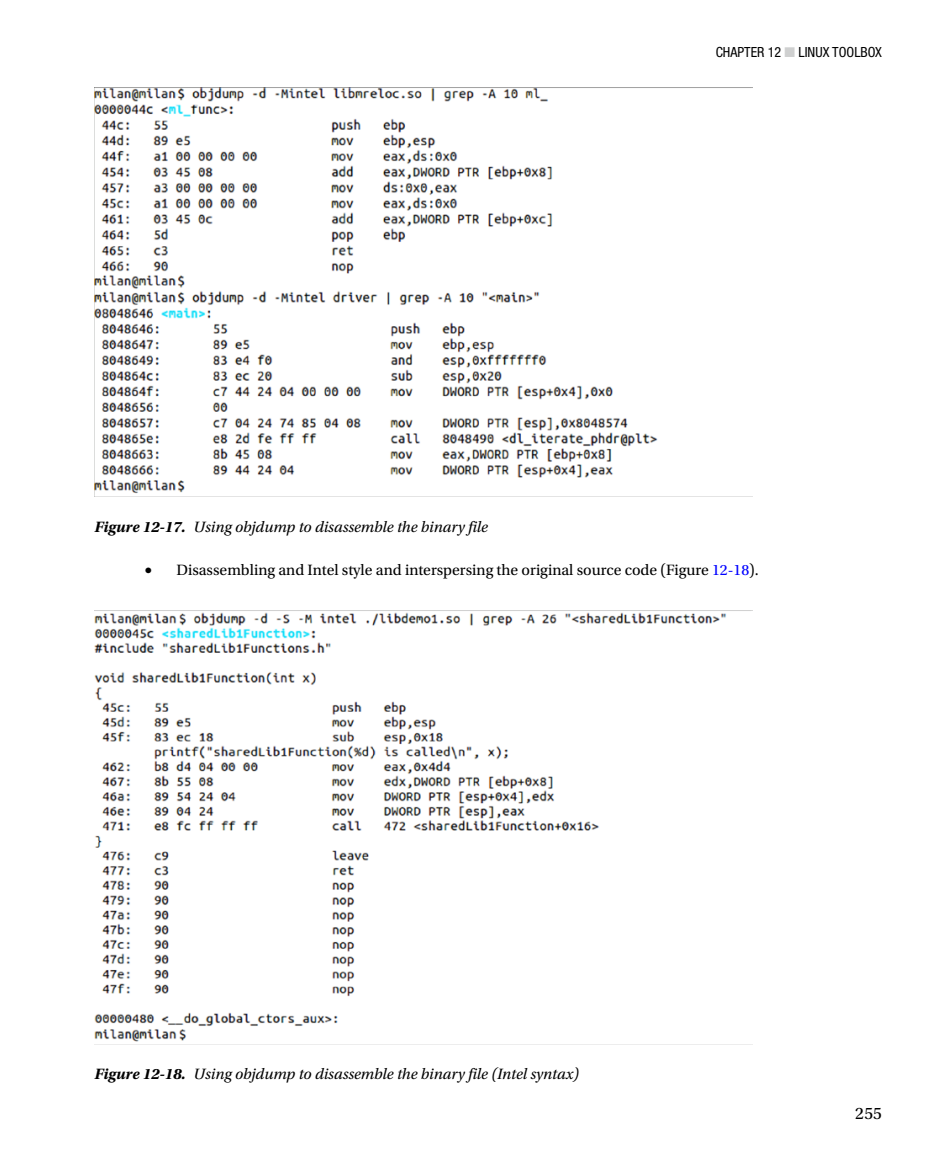
<style>
.page{position:relative;width:945px;height:1166px;background:#fff}
.page>*{position:absolute;margin:0;border:0;box-sizing:border-box;transform-origin:0 0}
.t1{font:17.5px "Utopia Std";color:#000}
.t2{font:italic 15.75px "Utopia Std";color:#000}
.t3{font:15.75px "Utopia Std";color:#000}
.t4{font:condensed 14px "Helvetica Neue";color:#000}
.s1{font-weight:700}
.s2{color:#cfd0d0}
.s3{color:#00f}
</style>
<div class="page">
<img style="left:95px;top:88px;width:563px;height:406px">
<img style="left:95px;top:612px;width:631px;height:430px">
<p class="t2" style="left:94px;top:518px;width:395px"><span class="s1">Figure 12-17.</span> Using objdump to disassemble the binary file</p>
<p class="t4" style="left:716px;top:44px;width:168px">CHAPTER 12 <span class="s2">■</span> LINUX TOOLBOX</p>
<p class="t3" style="left:145px;top:561px;width:615px">• Disassembling and Intel style and interspersing the original source code (Figure <span class="s3">12-18</span>).</p>
<p class="t2" style="left:94px;top:1065px;width:486px"><span class="s1">Figure 12-18.</span> Using objdump to disassemble the binary file (Intel syntax)</p>
<p class="t1" style="left:855px;top:1103px;width:28px">255</p>
</div>
